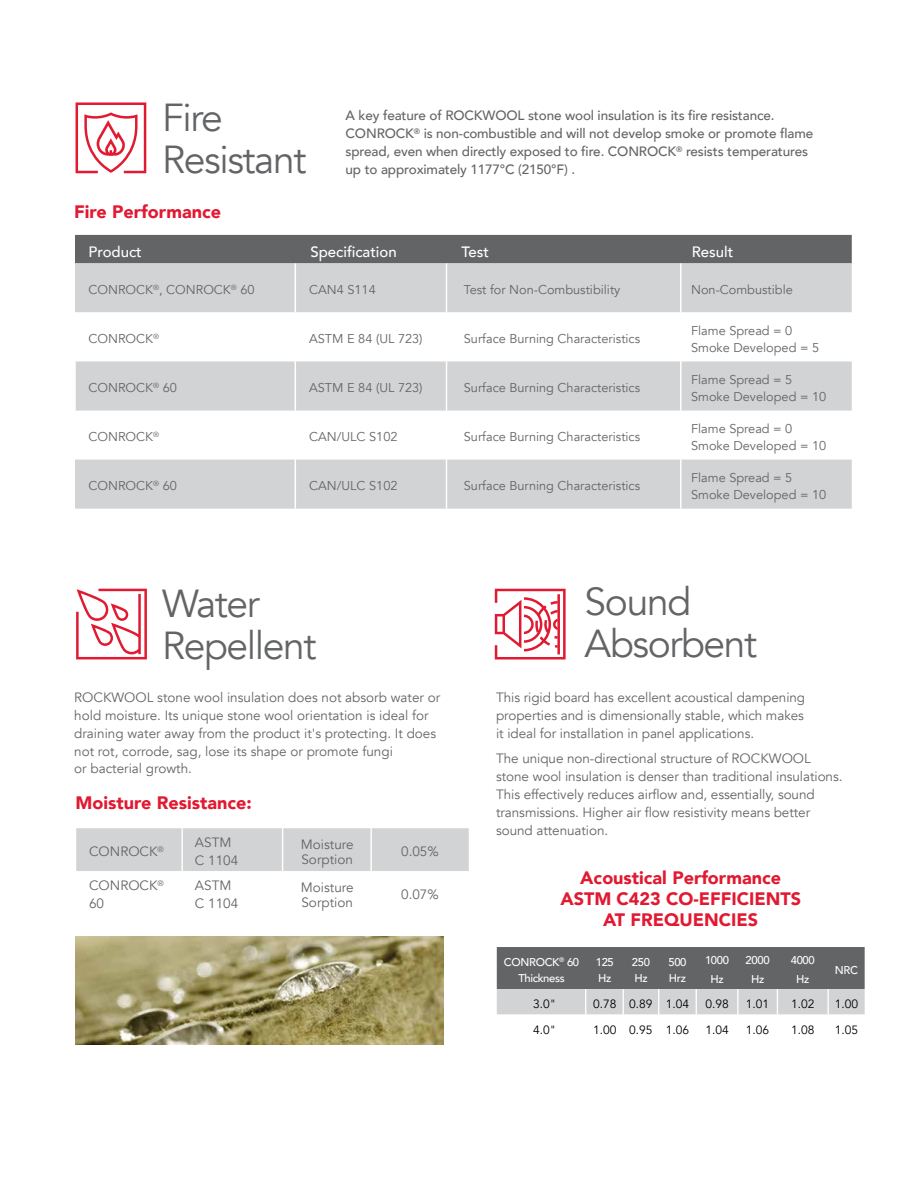
<style>
.page{position:relative;width:918px;height:1188px;background:#fff}
.page>*{position:absolute;margin:0;border:0;box-sizing:border-box;transform-origin:0 0}
.t1{font:39px/42px "Avenir";letter-spacing:-.035em;color:#636466}
.t2{font:900 18px/21px "Avenir";color:#e11931;text-align:center}
.t3{font:500 15px "Avenir";color:#fff}
.t4{font:13.5px/18px "Avenir";color:#636466}
.t5{font:500 13.5px/18px "Avenir";letter-spacing:-.01em;color:#636466}
.t6{font:12.75px/16.5px "Avenir";color:#636466}
.t7{font:12px "Avenir";color:#000}
.t8{font:500 11.25px/16px "Avenir";letter-spacing:-.03em;color:#fff;text-align:center}
</style>
<div class="page">
<svg style="left:495px;top:589px;width:71px;height:71px"></svg>
<svg style="left:76px;top:102px;width:70px;height:71px"></svg>
<svg style="left:75px;top:235px;width:777px;height:77px;background:#a8aaab"></svg>
<svg style="left:76px;top:361px;width:776px;height:1px"></svg>
<svg style="left:75px;top:362px;width:777px;height:147px;fill:#d1d3d4"></svg>
<hr style="left:74px;top:362px;width:2px;height:49px;background:#fff">
<hr style="left:295px;top:263px;width:1px;height:49px;background:#fff">
<hr style="left:295px;top:312px;width:1px;height:50px;background:#fff">
<hr style="left:295px;top:362px;width:1px;height:49px;background:#fff">
<hr style="left:295px;top:411px;width:1px;height:49px;background:#fff">
<hr style="left:446px;top:263px;width:1px;height:49px;background:#fff">
<hr style="left:680px;top:263px;width:2px;height:49px;background:#fff">
<hr style="left:446px;top:312px;width:1px;height:50px;background:#fff">
<hr style="left:680px;top:312px;width:2px;height:50px;background:#fff">
<hr style="left:446px;top:362px;width:1px;height:49px;background:#fff">
<hr style="left:680px;top:362px;width:2px;height:49px;background:#fff">
<hr style="left:446px;top:411px;width:1px;height:49px;background:#fff">
<hr style="left:680px;top:411px;width:2px;height:49px;background:#fff">
<hr style="left:446px;top:460px;width:1px;height:49px;background:#fff">
<hr style="left:680px;top:460px;width:2px;height:49px;background:#fff">
<hr style="left:295px;top:460px;width:1px;height:49px;background:#fff">
<div style="left:76px;top:828px;width:393px;height:43px;background:#d1d3d4"></div>
<hr style="left:181px;top:828px;width:2px;height:43px;background:#fff">
<hr style="left:282px;top:828px;width:1px;height:43px;background:#fff">
<hr style="left:370px;top:828px;width:2px;height:43px;background:#fff">
<img style="left:76px;top:936px;width:367px;height:108px">
<svg style="left:496px;top:947px;width:369px;height:68px;background:#8e8f91"></svg>
<svg style="left:76px;top:589px;width:71px;height:70px"></svg>
<h1 class="t1" style="left:162px;top:98px;width:146px">Fire<br>Resistant</h1>
<h2 class="t2" style="left:74px;top:201px;width:148px">Fire Performance</h2>
<p class="t5" style="left:346px;top:106px;width:469px">A key feature of ROCKWOOL stone wool insulation is its fire resistance.<br>CONROCK<sup>®</sup> is non-combustible and will not develop smoke or promote flame spread, even when directly exposed to fire. CONROCK<sup>®</sup> resists temperatures up to approximately 1177°C (2150°F) .</p>
<p class="t3" style="left:88px;top:238px;width:55px">Product</p>
<p class="t3" style="left:310px;top:238px;width:88px">Specification</p>
<p class="t3" style="left:462px;top:238px;width:29px">Test</p>
<p class="t3" style="left:692px;top:238px;width:43px">Result</p>
<p class="t6" style="left:88px;top:282px;width:168px">CONROCK<sup>®</sup>, CONROCK<sup>®</sup> 60</p>
<p class="t6" style="left:309px;top:282px;width:68px">CAN4 S114</p>
<p class="t6" style="left:464px;top:282px;width:158px">Test for Non-Combustibility</p>
<p class="t6" style="left:691px;top:282px;width:103px">Non-Combustible</p>
<p class="t6" style="left:89px;top:331px;width:72px">CONROCK<sup>®</sup></p>
<p class="t6" style="left:309px;top:331px;width:115px">ASTM E 84 (UL 723)</p>
<p class="t6" style="left:464px;top:331px;width:178px">Surface Burning Characteristics</p>
<p class="t6" style="left:691px;top:323px;width:130px">Flame Spread = 0<br>Smoke Developed = 5</p>
<p class="t6" style="left:89px;top:380px;width:90px">CONROCK<sup>®</sup> 60</p>
<p class="t6" style="left:309px;top:380px;width:115px">ASTM E 84 (UL 723)</p>
<p class="t6" style="left:464px;top:380px;width:178px">Surface Burning Characteristics</p>
<p class="t6" style="left:691px;top:372px;width:137px">Flame Spread = 5<br>Smoke Developed = 10</p>
<p class="t6" style="left:89px;top:429px;width:72px">CONROCK<sup>®</sup></p>
<p class="t6" style="left:309px;top:429px;width:90px">CAN/ULC S102</p>
<p class="t6" style="left:464px;top:429px;width:178px">Surface Burning Characteristics</p>
<p class="t6" style="left:691px;top:421px;width:137px">Flame Spread = 0<br>Smoke Developed = 10</p>
<p class="t6" style="left:89px;top:478px;width:90px">CONROCK<sup>®</sup> 60</p>
<p class="t6" style="left:309px;top:478px;width:90px">CAN/ULC S102</p>
<p class="t6" style="left:464px;top:478px;width:178px">Surface Burning Characteristics</p>
<p class="t6" style="left:691px;top:470px;width:137px">Flame Spread = 5<br>Smoke Developed = 10</p>
<h1 class="t1" style="left:162px;top:583px;width:156px">Water<br>Repellent</h1>
<p class="t4" style="left:74px;top:688px;width:367px">ROCKWOOL stone wool insulation does not absorb water or hold moisture. Its unique stone wool orientation is ideal for draining water away from the product it's protecting. It does not rot, corrode, sag, lose its shape or promote fungi<br>or bacterial growth.</p>
<h2 class="t2" style="left:76px;top:792px;width:178px">Moisture Resistance:</h2>
<p class="t4" style="left:89px;top:843px;width:76px">CONROCK<sup>®</sup></p>
<p class="t4" style="left:195px;top:834px;width:45px">ASTM<br>C 1104</p>
<p class="t4" style="left:301px;top:837px;width:54px;line-height:15px">Moisture<br>Sorption</p>
<p class="t4" style="left:401px;top:843px;width:39px">0.05%</p>
<p class="t4" style="left:89px;top:877px;width:76px">CONROCK<sup>®<br></sup>60</p>
<p class="t4" style="left:195px;top:877px;width:45px">ASTM<br>C 1104</p>
<p class="t4" style="left:301px;top:880px;width:54px;line-height:15px">Moisture<br>Sorption</p>
<p class="t4" style="left:401px;top:886px;width:39px">0.07%</p>
<h1 class="t1" style="left:585px;top:582px;width:174px">Sound<br>Absorbent</h1>
<p class="t4" style="left:496px;top:689px;width:311px;text-align:justify">This rigid board has excellent acoustical dampening properties and is dimensionally stable, which makes it ideal for installation in panel applications.</p>
<p class="t4" style="left:496px;top:750px;width:348px">The unique non-directional structure of ROCKWOOL stone wool insulation is denser than traditional insulations.<br>This effectively reduces airflow and, essentially, sound transmissions. Higher air flow resistivity means better sound attenuation.</p>
<h2 class="t2" style="left:560px;top:866px;width:242px">Acoustical Performance<br>ASTM C423 CO-EFFICIENTS<br>AT FREQUENCIES</h2>
<p class="t8" style="left:504px;top:953px;width:77px">CONROCK<sup>®</sup> 60<br>Thickness</p>
<p class="t8" style="left:596px;top:953px;width:20px;text-align:left">125<br>Hz</p>
<p class="t8" style="left:632px;top:953px;width:20px;text-align:left">250<br>Hz</p>
<p class="t8" style="left:668px;top:953px;width:20px;text-align:left">500<br>Hrz</p>
<p class="t8" style="left:705px;top:950px;width:26px;line-height:18.8px">1000<br>Hz</p>
<p class="t8" style="left:746px;top:950px;width:26px;line-height:18.8px">2000<br>Hz</p>
<p class="t8" style="left:791px;top:950px;width:26px;line-height:18.8px">4000<br>Hz</p>
<p class="t8" style="left:835px;top:961px;width:25px">NRC</p>
<p class="t7" style="left:533px;top:997px;width:24px">3.0"</p>
<p class="t7" style="left:593px;top:997px;width:98px">0.78 0.89 1.04</p>
<p class="t7" style="left:705px;top:997px;width:25px">0.98</p>
<p class="t7" style="left:746px;top:997px;width:25px">1.01</p>
<p class="t7" style="left:791px;top:997px;width:25px">1.02</p>
<p class="t7" style="left:835px;top:997px;width:25px">1.00</p>
<p class="t7" style="left:533px;top:1022px;width:24px">4.0"</p>
<p class="t7" style="left:593px;top:1022px;width:98px">1.00 0.95 1.06</p>
<p class="t7" style="left:705px;top:1022px;width:25px">1.04</p>
<p class="t7" style="left:746px;top:1022px;width:25px">1.06</p>
<p class="t7" style="left:791px;top:1022px;width:25px">1.08</p>
<p class="t7" style="left:835px;top:1022px;width:25px">1.05</p>
</div>
